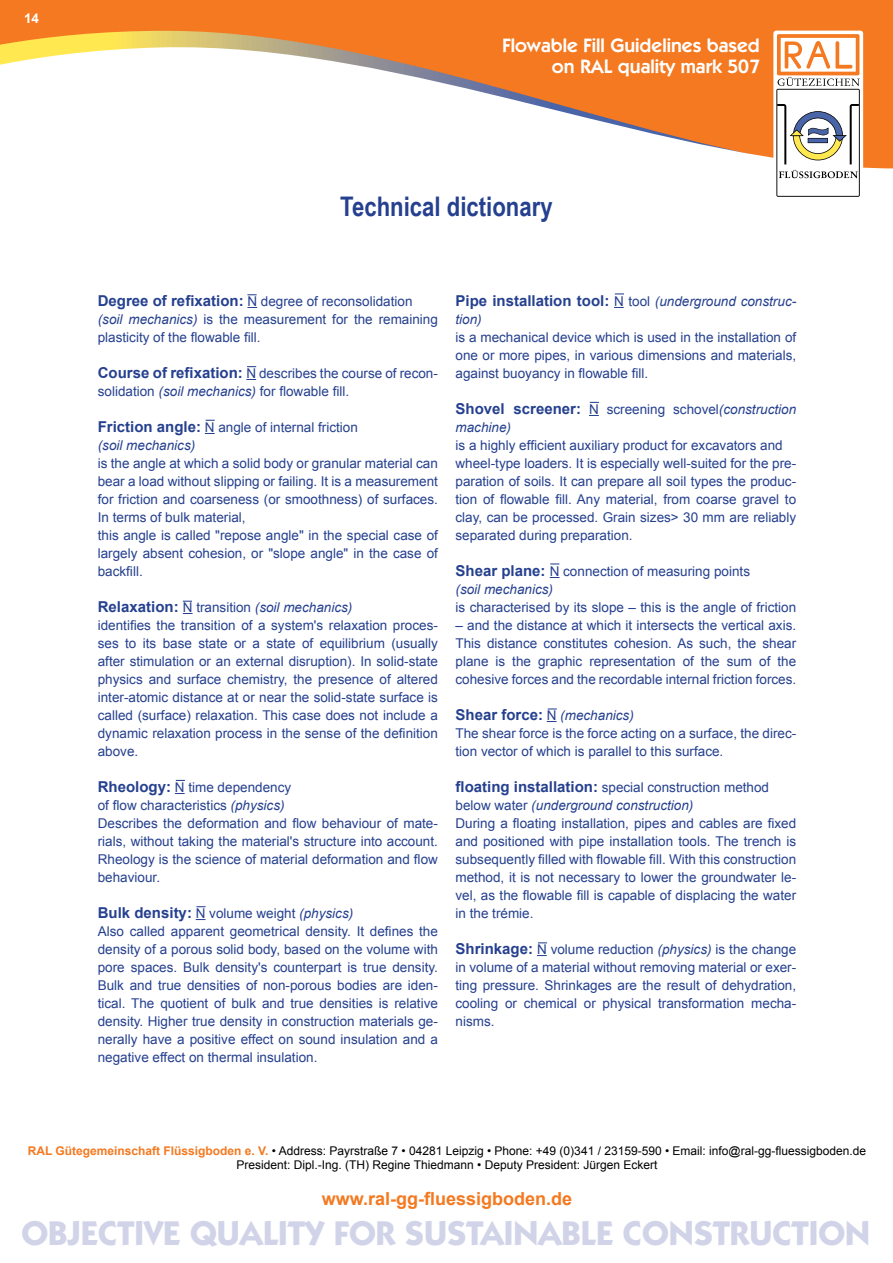
<style>
.page{position:relative;width:893px;height:1263px;background:#fff}
.page>*{position:absolute;margin:0;border:0;box-sizing:border-box;transform-origin:0 0}
.t1{font:700 34.5px "Itc Kabel";color:#d1d4e8}
.t2{font:700 27px "Arial Narrow";color:#25408f}
.t3{font:600 19.5px/20.7px "Itc Kabel";color:#fff;text-align:right}
.t4{font:700 18px "Arial";color:#f47920}
.t5{font:700 15px "Arial";color:#25408f}
.t6{font:13.5px/18px "Arial";color:#25408f}
.t7{font:italic 13.5px/18px "Arial";color:#25408f}
.t8{font:700 13.5px "Arial";color:#fff}
.t9{font:12px/14.4px "Arial";color:#000;text-align:center}
.s1{font-weight:700;font-size:15px}
.s2{font-style:italic}
.s3{font-weight:400;font-size:13.5px}
.s4{font-weight:400;font-style:italic;font-size:13.5px}
.s5{font-weight:700;font-style:normal;font-size:15px}
.s6{font-style:normal}
.s7{font-weight:700;color:#f47920}
</style>
<div class="page">
<div style="left:0;top:0;width:892px;height:186px;background:#f47920"></div>
<svg style="left:24px;top:31px;width:840px;height:10px"></svg>
<svg style="left:0;top:41px;width:892px;height:339px"></svg>
<div style="left:773px;top:31px;width:90px;height:169px;background:#fff;border-radius:3px"></div>
<svg style="left:776px;top:34px;width:84px;height:163px"></svg>
<div style="left:667px;top:226px;width:225px;height:184px;background:#fff"></div>
<p class="t8" style="left:24px;top:10px;width:17px">14</p>
<h3 class="t3" style="left:502px;top:35px;width:259px">Flowable Fill Guidelines based on RAL quality mark 507</h3>
<h2 class="t2" style="left:340px;top:186px;width:214px">Technical dictionary</h2>
<p class="t6" style="left:98px;top:292px;width:342px"><span class="s1">Degree of refixation:</span> N degree of reconsolidation <span class="s2">(soil mechanics)</span> is the measurement for the remaining plasticity of the flowable fill.</p>
<p class="t6" style="left:98px;top:364px;width:342px"><span class="s1">Course of refixation:</span> N describes the course of recon&shy;solidation <span class="s2">(soil mechanics)</span> for flowable fill.</p>
<p class="t6" style="left:98px;top:418px;width:262px"><span class="s1">Friction angle:</span> N angle of internal friction <span class="s2">(soil mechanics)</span></p>
<p class="t6" style="left:98px;top:454px;width:342px">is the angle at which a solid body or granular material can bear a load without slipping or failing. It is a measurement for friction and coarseness (or smoothness) of surfaces.<br>In terms of bulk material,<br>this angle is called "repose angle" in the special case of largely absent cohesion, or "slope angle" in the case of backfill.</p>
<p class="t6" style="left:98px;top:598px;width:342px"><span class="s1">Relaxation:</span> N transition <span class="s2">(soil mechanics)<br></span>identifies the transition of a system's relaxation proces&shy;ses to its base state or a state of equilibrium (usually after stimulation or an external disruption). In solid-state physics and surface chemistry, the presence of altered inter-atomic distance at or near the solid-state surface is called (surface) relaxation. This case does not include a dynamic relaxation process in the sense of the definition above.</p>
<p class="t6" style="left:98px;top:778px;width:342px"><span class="s1">Rheology:</span> N time dependency<br>of flow characteristics <span class="s2">(physics)<br></span>Describes the deformation and flow behaviour of mate&shy;rials, without taking the material's structure into account.<br>Rheology is the science of material deformation and flow behaviour.</p>
<p class="t6" style="left:98px;top:904px;width:342px"><span class="s1">Bulk density:</span> N volume weight <span class="s2">(physics)<br></span>Also called apparent geometrical density. It defines the density of a porous solid body, based on the volume with pore spaces. Bulk density's counterpart is true density.<br>Bulk and true densities of non-porous bodies are iden&shy;tical. The quotient of bulk and true densities is relative density. Higher true density in construction materials ge&shy;nerally have a positive effect on sound insulation and a negative effect on thermal insulation.</p>
<p class="t5" style="left:455px;top:291px;width:342px">Pipe installation tool: <span class="s3">N tool</span> <span class="s4">(underground construc-</span></p>
<p class="t7" style="left:455px;top:310px;width:28px">tion)</p>
<p class="t6" style="left:455px;top:328px;width:342px;text-align:justify">is a mechanical device which is used in the installation of one or more pipes, in various dimensions and materials, against buoyancy in flowable fill.</p>
<p class="t7" style="left:455px;top:400px;width:342px"><span class="s5">Shovel screener:</span> <span class="s6">N screening schovel</span>(construction machine)</p>
<p class="t6" style="left:455px;top:436px;width:342px">is a highly efficient auxiliary product for excavators and wheel-type loaders. It is especially well-suited for the pre&shy;paration of soils. It can prepare all soil types the produc&shy;tion of flowable fill. Any material, from coarse gravel to clay, can be processed. Grain sizes&gt; 30 mm are reliably separated during preparation.</p>
<p class="t6" style="left:455px;top:562px;width:296px"><span class="s1">Shear plane:</span> N connection of measuring points <span class="s2">(soil mechanics)</span></p>
<p class="t6" style="left:455px;top:598px;width:342px">is characterised by its slope – this is the angle of friction</p>
<p class="t6" style="left:455px;top:616px;width:342px;text-align:justify">– and the distance at which it intersects the vertical axis.<br>This distance constitutes cohesion. As such, the shear plane is the graphic representation of the sum of the cohesive forces and the recordable internal friction forces.</p>
<p class="t5" style="left:455px;top:705px;width:180px">Shear force: <span class="s3">N</span> <span class="s4">(mechanics)</span></p>
<p class="t6" style="left:455px;top:724px;width:342px">The shear force is the force acting on a surface, the direc&shy;tion vector of which is parallel to this surface.</p>
<p class="t6" style="left:455px;top:778px;width:342px"><span class="s1">floating installation:</span> special construction method below water <span class="s2">(underground construction)<br></span>During a floating installation, pipes and cables are fixed and positioned with pipe installation tools. The trench is subsequently filled with flowable fill. With this construction method, it is not necessary to lower the groundwater le&shy;vel, as the flowable fill is capable of displacing the water in the trémie.</p>
<p class="t6" style="left:455px;top:940px;width:342px;text-align:justify"><span class="s1">Shrinkage:</span> N volume reduction <span class="s2">(physics)</span> is the change in volume of a material without removing material or exer&shy;ting pressure. Shrinkages are the result of dehydration, cooling or chemical or physical transformation mecha&shy;nisms.</p>
<p class="t9" style="left:28px;top:1143px;width:840px"><span class="s7">RAL Gütegemeinschaft Flüssigboden e. V.</span> • Address: Payrstraße 7 • 04281 Leipzig • Phone: +49 (0)341 / 23159-590 • Email: info@ral-gg-fluessigboden.de<br>President: Dipl.-Ing. (TH) Regine Thiedmann • Deputy President: Jürgen Eckert</p>
<h3 class="t4" style="left:322px;top:1187px;width:252px">www.ral-gg-fluessigboden.de</h3>
<h1 class="t1" style="left:21px;top:1212px;width:850px">OBJECTIVE QUALITY FOR SUSTAINABLE CONSTRUCTION</h1>
</div>
